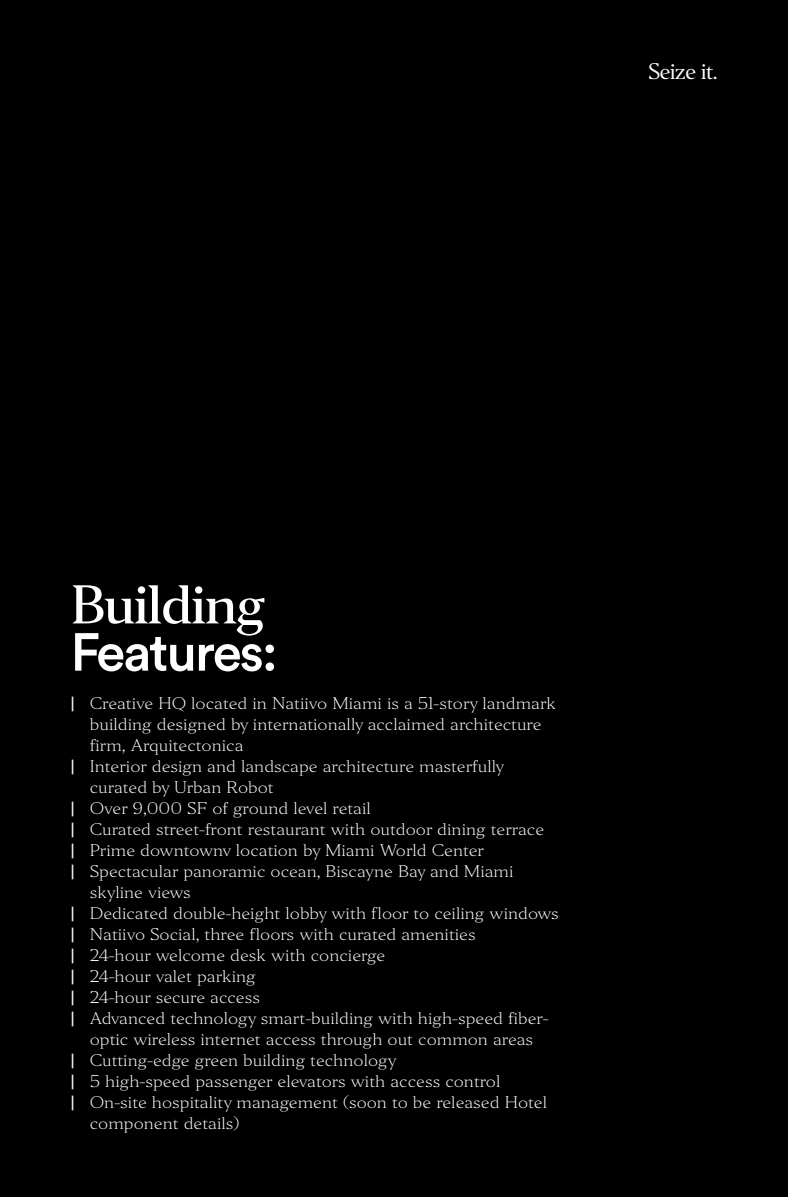
<style>
.page{position:relative;width:788px;height:1197px;background:#000}
.page>*{position:absolute;margin:0;border:0;box-sizing:border-box;transform-origin:0 0}
.t1{font:500 52.85px "Circular Std";letter-spacing:-.04em;color:#fff}
.t2{font:500 50.75px "Editor";letter-spacing:-.04em;color:#fff}
.t3{font:21px "Editor";letter-spacing:-.04em;color:#fff}
.t4{font:300 15.75px "Editor";color:#fff;scale:1.06 1}
.s1{font-family:"Circular Std";font-weight:400}
</style>
<div class="page">
<h3 class="t3" style="left:648px;top:58px;width:71px">Seize it.</h3>
<h2 class="t2" style="left:71px;top:572px;width:197px">Building</h2>
<h1 class="t1" style="left:71px;top:619px;width:209px">Features:</h1>
<p class="t4" style="left:71px;top:694px;width:459px"><span class="s1">|</span> Creative HQ located in Natiivo Miami is a 51-story landmark</p>
<p class="t4" style="left:90px;top:715px;width:427px">building designed by internationally acclaimed architecture</p>
<p class="t4" style="left:90px;top:736px;width:146px">firm, Arquitectonica</p>
<p class="t4" style="left:71px;top:757px;width:411px"><span class="s1">|</span> Interior design and landscape architecture masterfully</p>
<p class="t4" style="left:90px;top:778px;width:175px">curated by Urban Robot</p>
<p class="t4" style="left:71px;top:798px;width:285px"><span class="s1">|</span> Over 9,000 SF of ground level retail</p>
<p class="t4" style="left:71px;top:819px;width:448px"><span class="s1">|</span> Curated street-front restaurant with outdoor dining terrace</p>
<p class="t4" style="left:71px;top:840px;width:391px"><span class="s1">|</span> Prime downtownv location by Miami World Center</p>
<p class="t4" style="left:71px;top:861px;width:419px"><span class="s1">|</span> Spectacular panoramic ocean, Biscayne Bay and Miami</p>
<p class="t4" style="left:90px;top:882px;width:97px">skyline views</p>
<p class="t4" style="left:71px;top:903px;width:462px"><span class="s1">|</span> Dedicated double-height lobby with floor to ceiling windows</p>
<p class="t4" style="left:71px;top:924px;width:383px"><span class="s1">|</span> Natiivo Social, three floors with curated amenities</p>
<p class="t4" style="left:71px;top:945px;width:298px"><span class="s1">|</span> 24-hour welcome desk with concierge</p>
<p class="t4" style="left:71px;top:966px;width:176px"><span class="s1">|</span> 24-hour valet parking</p>
<p class="t4" style="left:71px;top:987px;width:180px"><span class="s1">|</span> 24-hour secure access</p>
<p class="t4" style="left:71px;top:1008px;width:452px"><span class="s1">|</span> Advanced technology smart-building with high-speed fiber-</p>
<p class="t4" style="left:90px;top:1029px;width:420px">optic wireless internet access through out common areas</p>
<p class="t4" style="left:71px;top:1050px;width:309px"><span class="s1">|</span> Cutting-edge green building technology</p>
<p class="t4" style="left:71px;top:1071px;width:407px"><span class="s1">|</span> 5 high-speed passenger elevators with access control</p>
<p class="t4" style="left:71px;top:1092px;width:451px"><span class="s1">|</span> On-site hospitality management (soon to be released Hotel</p>
<p class="t4" style="left:90px;top:1113px;width:143px">component details)</p>
</div>
